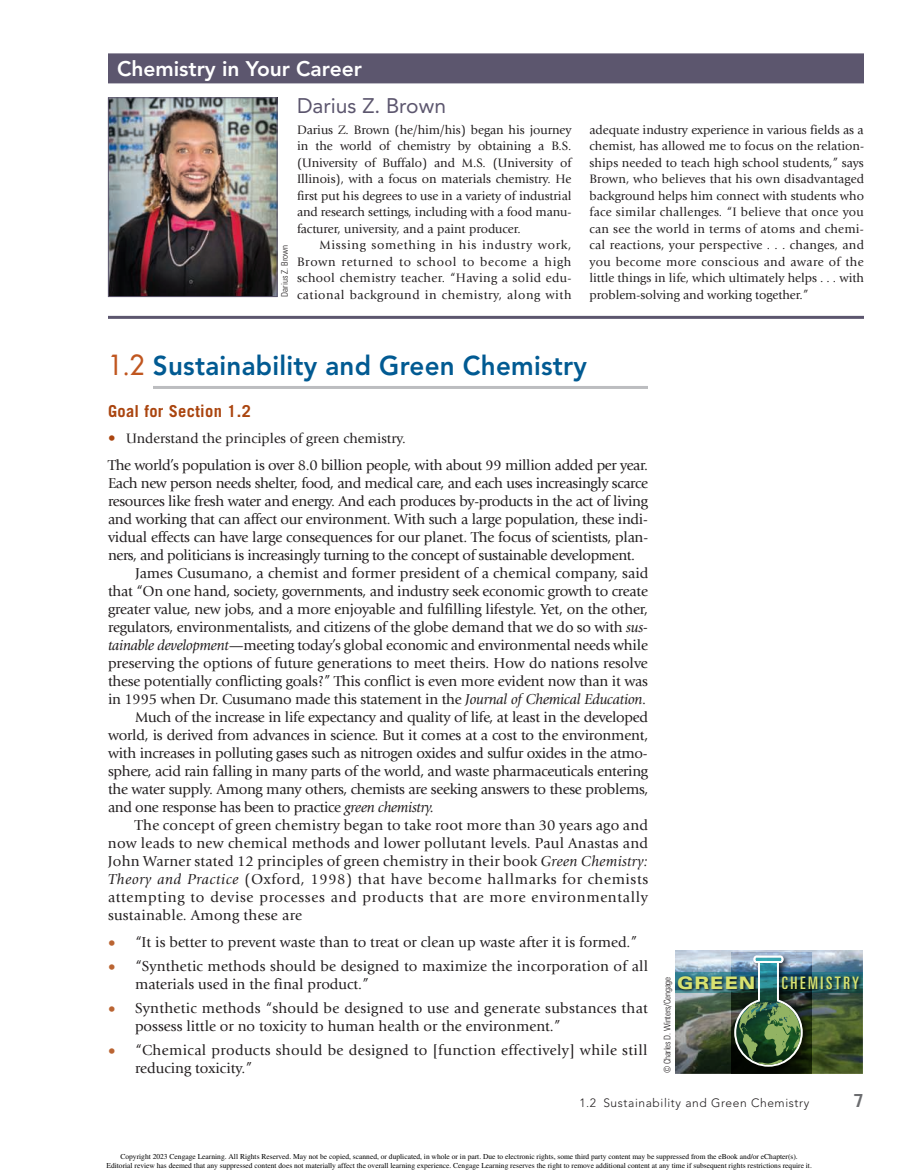
<style>
.page{position:relative;width:918px;height:1175px;background:#fff}
.page>*{position:absolute;margin:0;border:0;box-sizing:border-box;transform-origin:0 0}
.t1{font:800 27px "Avenir LT Std";letter-spacing:.01em;color:#015a92;scale:.96 1}
.t2{font:800 21px "Avenir LT Std";color:#fff}
.t3{font:21px "Avenir LT Std";color:#5c566e}
.t4{font:700 18px "Trade Gothic LT Std";color:#6c6d70}
.t5{font:ultra-condensed 17.25px "Univers LT Std";letter-spacing:.15em;color:#d8e270}
.t6{font:900 expanded 17.25px "Univers LT Std";letter-spacing:.025em;color:#d8e270}
.t7{font:700 16.5px "Trade Gothic LT Std";letter-spacing:.02em;color:#aa450f}
.t8{font:15px "Giovanni Std";letter-spacing:-.015em;color:#231f20}
.t9{font:15px "Giovanni Std";letter-spacing:.015em;color:#231f20}
.t10{font:15px/18px "Giovanni Std";letter-spacing:.02em;color:#231f20}
.t11{font:15px/18px "Giovanni Std";letter-spacing:.01em;color:#231f20}
.t12{font:15px/18px "Giovanni Std";letter-spacing:.025em;color:#231f20}
.t13{font:15px "Giovanni Std";letter-spacing:.04em;color:#231f20}
.t14{font:15px "Giovanni Std";letter-spacing:.045em;color:#231f20}
.t15{font:14.25px "Giovanni Std";color:#231f20}
.t16{font:12.75px/16.5px "Giovanni Std";letter-spacing:-.005em;color:#231f20;text-align:justify}
.t17{font:300 12px "Avenir LT Std";letter-spacing:.05em;color:#231f20}
.t18{font:300 condensed 9px "Univers LT Std";letter-spacing:-.025em;color:#231f20}
.t19{font:300 condensed 9px "Univers LT Std";color:#231f20}
.t20{font:7.5px/9.6px "Times";color:#000;text-align:center}
.s1{font-family:"Futura Std";font-weight:500;color:#c0561f}
.s2{font-size:15px;color:#aa450f}
.s3{font-style:italic}
.s4{color:#ba6432}
</style>
<div class="page">
<hr style="left:153px;top:386px;width:495px;height:3px;background:#bcbdc0">
<img style="left:675px;top:950px;width:188px;height:123px">
<img style="left:731px;top:952px;width:80px;height:121px">
<img style="left:734px;top:955px;width:69px;height:111px">
<img style="left:675px;top:971px;width:86px;height:33px">
<img style="left:780px;top:971px;width:83px;height:30px">
<div style="left:108px;top:53px;width:756px;height:30px;background:#5c566e"></div>
<hr style="left:108px;top:316px;width:756px;height:3px;background:#5c566e">
<img style="left:110px;top:99px;width:166px;height:196px">
<div style="left:108px;top:97px;width:170px;height:200px;border:1px solid #5c566e"></div>
<h2 class="t2" style="left:117px;top:56px;width:247px">Chemistry in Your Career</h2>
<h2 class="t3" style="left:297px;top:93px;width:151px">Darius Z. Brown</h2>
<p class="t16" style="left:297px;top:122px;width:276px">Darius Z. Brown (he/him/his) began his journey in the world of chemistry by obtaining a B.S. (University of Buffalo) and M.S. (University of Illinois), with a focus on materials chemistry. He first put his degrees to use in a variety of industrial and research settings, including with a food manu&shy;facturer, university, and a paint producer.</p>
<p class="t16" style="left:297px;top:237px;width:276px;text-indent:23px">Missing something in his industry work, Brown returned to school to become a high school chemistry teacher. “Having a solid edu&shy;cational background in chemistry, along with</p>
<p class="t19" style="left:279px;top:297px;width:53px;rotate:-90deg">Darius Z. Brown</p>
<p class="t16" style="left:589px;top:121px;width:276px">adequate industry experience in various fields as a chemist, has allowed me to focus on the relation&shy;ships needed to teach high school students,” says Brown, who believes that his own disadvantaged background helps him connect with students who face similar challenges. “I believe that once you can see the world in terms of atoms and chemi&shy;cal reactions, your perspective . . . changes, and you become more conscious and aware of the little things in life, which ultimately helps . . . with</p>
<p class="t16" style="left:589px;top:286px;width:220px">problem-solving and working together.”</p>
<h1 class="t1" style="left:108px;top:350px;width:500px"><span class="s1">1.2</span> Sustainability and Green Chemistry</h1>
<p class="t7" style="left:108px;top:401px;width:144px">Goal for Section 1.2</p>
<p class="t15" style="left:108px;top:430px;width:299px"><span class="s2">•</span> Understand the principles of green chemistry.</p>
<p class="t8" style="left:108px;top:456px;width:542px">The world’s population is over 8.0 billion people, with about 99 million added per year.</p>
<p class="t8" style="left:108px;top:474px;width:542px">Each new person needs shelter, food, and medical care, and each uses increasingly scarce</p>
<p class="t8" style="left:108px;top:492px;width:541px">resources like fresh water and energy. And each produces by-products in the act of living</p>
<p class="t8" style="left:108px;top:510px;width:541px">and working that can affect our environment. With such a large population, these indi-</p>
<p class="t8" style="left:108px;top:528px;width:542px">vidual effects can have large consequences for our planet. The focus of scientists, plan-</p>
<p class="t8" style="left:108px;top:546px;width:529px">ners, and politicians is increasingly turning to the concept of sustainable development.</p>
<p class="t8" style="left:135px;top:564px;width:515px">James Cusumano, a chemist and former president of a chemical company, said</p>
<p class="t8" style="left:108px;top:582px;width:541px">that “On one hand, society, governments, and industry seek economic growth to create</p>
<p class="t8" style="left:108px;top:600px;width:542px">greater value, new jobs, and a more enjoyable and fulfilling lifestyle. Yet, on the other,</p>
<p class="t8" style="left:108px;top:618px;width:541px">regulators, environmentalists, and citizens of the globe demand that we do so with <span class="s3">sus-</span></p>
<p class="t8" style="left:108px;top:636px;width:541px"><span class="s3">tainable development</span>—meeting today’s global economic and environmental needs while</p>
<p class="t8" style="left:108px;top:654px;width:541px">preserving the options of future generations to meet theirs. How do nations resolve</p>
<p class="t8" style="left:108px;top:672px;width:541px">these potentially conflicting goals?” This conflict is even more evident now than it was</p>
<p class="t8" style="left:108px;top:690px;width:540px">in 1995 when Dr. Cusumano made this statement in the <span class="s3">Journal of Chemical Education</span>.</p>
<p class="t8" style="left:135px;top:708px;width:515px">Much of the increase in life expectancy and quality of life, at least in the developed</p>
<p class="t8" style="left:108px;top:726px;width:542px">world, is derived from advances in science. But it comes at a cost to the environment,</p>
<p class="t8" style="left:108px;top:744px;width:541px">with increases in polluting gases such as nitrogen oxides and sulfur oxides in the atmo-</p>
<p class="t8" style="left:108px;top:762px;width:542px">sphere, acid rain falling in many parts of the world, and waste pharmaceuticals entering</p>
<p class="t8" style="left:108px;top:780px;width:542px">the water supply. Among many others, chemists are seeking answers to these problems,</p>
<p class="t8" style="left:108px;top:798px;width:328px">and one response has been to practice <span class="s3">green chemistry.</span></p>
<p class="t9" style="left:135px;top:816px;width:515px">The concept of green chemistry began to take root more than 30 years ago and</p>
<p class="t9" style="left:108px;top:834px;width:542px">now leads to new chemical methods and lower pollutant levels. Paul Anastas and</p>
<p class="t9" style="left:108px;top:852px;width:541px">John Warner stated 12 principles of green chemistry in their book <span class="s3">Green Chemistry:</span></p>
<p class="t13" style="left:108px;top:870px;width:542px"><span class="s3">Theory and Practice</span> (Oxford, 1998) that have become hallmarks for chemists</p>
<p class="t14" style="left:108px;top:888px;width:542px">attempting to devise processes and products that are more environmentally</p>
<p class="t9" style="left:108px;top:906px;width:196px">sustainable. Among these are</p>
<p class="t8" style="left:108px;top:933px;width:531px"><span class="s4">•</span> “It is better to prevent waste than to treat or clean up waste after it is formed.”</p>
<p class="t11" style="left:135px;top:957px;width:515px;text-indent:-27px"><span class="s4">•</span> “Synthetic methods should be designed to maximize the incorporation of all materials used in the final product.”</p>
<p class="t10" style="left:135px;top:999px;width:515px;text-indent:-27px"><span class="s4">•</span> Synthetic methods “should be designed to use and generate substances that possess little or no toxicity to human health or the environment.”</p>
<p class="t12" style="left:135px;top:1041px;width:514px;text-indent:-27px"><span class="s4">•</span> “Chemical products should be designed to [function effectively] while still reducing toxicity.”</p>
<p class="t6" style="left:677px;top:972px;width:80px">GREEN</p>
<p class="t5" style="left:782px;top:973px;width:79px">CHEMISTRY</p>
<p class="t18" style="left:662px;top:1073px;width:98px;rotate:-90deg">© Charles D. Winters/Cengage</p>
<p class="t17" style="left:579px;top:1096px;width:232px">1.2 Sustainability and Green Chemistry</p>
<p class="t4" style="left:854px;top:1090px;width:12px">7</p>
<p class="t20" style="left:106px;top:1151px;width:707px">Copyright 2023 Cengage Learning. All Rights Reserved. May not be copied, scanned, or duplicated, in whole or in part. Due to electronic rights, some third party content may be suppressed from the eBook and/or eChapter(s).<br>Editorial review has deemed that any suppressed content does not materially affect the overall learning experience. Cengage Learning reserves the right to remove additional content at any time if subsequent rights restrictions require it.</p>
</div>
